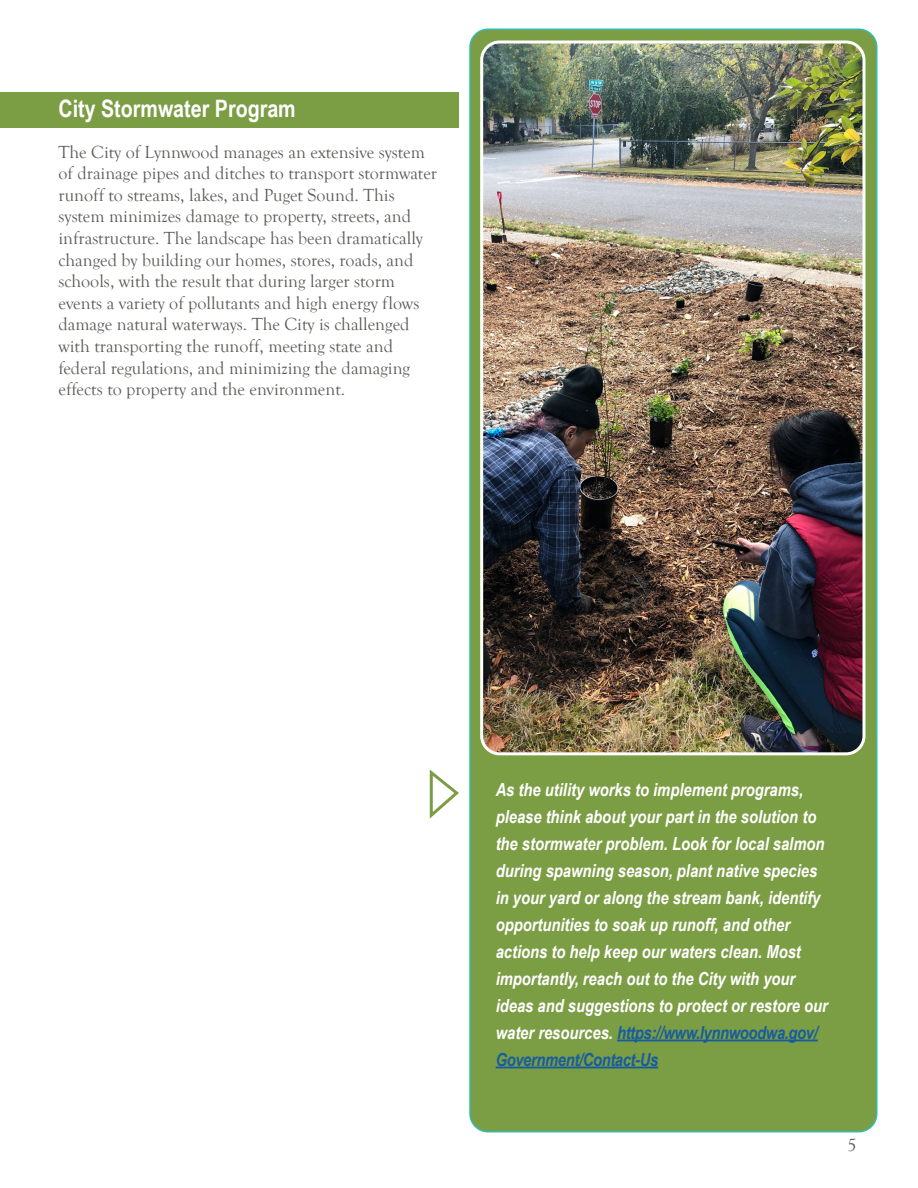
<style>
.page{position:relative;width:918px;height:1188px;background:#fff}
.page>*{position:absolute;margin:0;border:0;box-sizing:border-box;transform-origin:0 0}
.t1{font:700 24px "Arial Narrow";color:#fff}
.t2{font:18px/21.6px "Goudy Old Style T";color:#5b5d59}
.PHOTO_INSET_TEXT{font:italic 700 18px/27px "Arial Narrow";color:#fff}
.s1{color:#175d9e}
</style>
<div class="page">
<div style="left:470px;top:29px;width:407px;height:1103px;background:#7b9d44;border-radius:18px"></div>
<div style="left:0;top:92px;width:459px;height:36px;background:#7b9d44"></div>
<hr style="left:617px;top:1040px;width:201px;height:1px;background:#175d9e">
<hr style="left:496px;top:1067px;width:162px;height:1px;background:#175d9e">
<img style="left:484px;top:44px;width:380px;height:710px">
<div style="left:480px;top:40px;width:385px;height:715px;border:3px solid #fff;border-radius:18px"></div>
<svg style="left:429px;top:769px;width:30px;height:50px"></svg>
<p class="t1" style="left:58px;top:90px;width:239px">City Stormwater Program</p>
<p class="t2" style="left:58px;top:141px;width:380px">The City of Lynnwood manages an extensive system of drainage pipes and ditches to transport stormwater runoff to streams, lakes, and Puget Sound. This system minimizes damage to property, streets, and infrastructure. The landscape has been dramatically changed by building our homes, stores, roads, and schools, with the result that during larger storm events a variety of pollutants and high energy flows damage natural waterways. The City is challenged with transporting the runoff, meeting state and federal regulations, and minimizing the damaging effects to property and the environment.</p>
<p class="PHOTO_INSET_TEXT" style="left:496px;top:775px;width:334px">As the utility works to implement programs, please think about your part in the solution to the stormwater problem. Look for local salmon during spawning season, plant native species in your yard or along the stream bank, identify opportunities to soak up runoff, and other actions to help keep our waters clean. Most importantly, reach out to the City with your ideas and suggestions to protect or restore our water resources. <span class="s1">https://www.lynnwoodwa.gov/ Government/Contact-Us</span></p>
<p class="t2" style="left:848px;top:1135px;width:10px">5</p>
</div>
